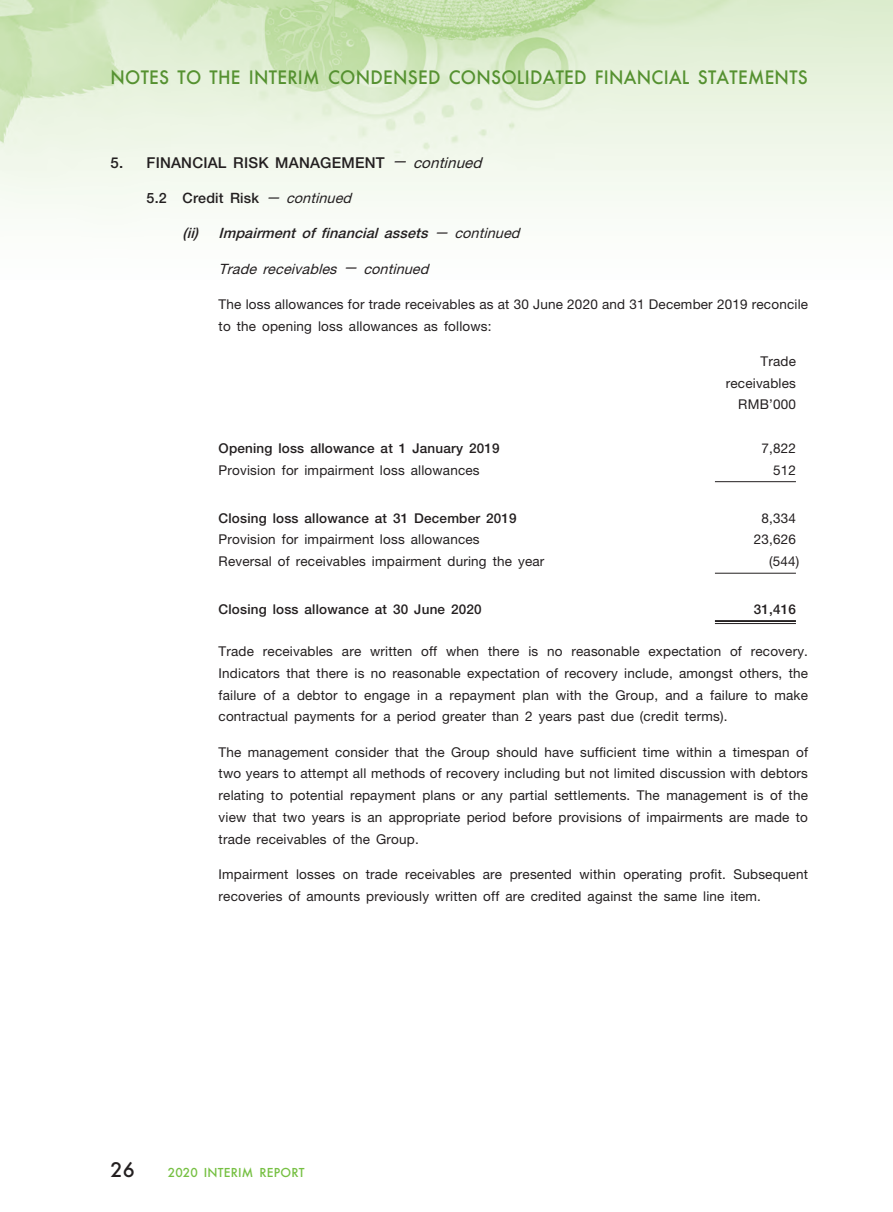
<style>
.page{position:relative;width:893px;height:1212px;background:#fff}
.page>*{position:absolute;margin:0;border:0;box-sizing:border-box;transform-origin:0 0}
.t1{font:500 19.5px "Futura";color:#231f20}
.t2{font:500 18px "Futura";letter-spacing:.015em;color:#559130;scale:.95 1}
._03_H1{font:500 15px "Helvetica Neue LT Std";letter-spacing:.015em;color:#231f20}
._05_____H3{font:italic 500 14.25px "Helvetica Neue LT Std";color:#231f20}
._06_______H4{font:italic 14.25px "Helvetica Neue LT Std";color:#231f20}
._04___H2{font:500 14.25px "Helvetica Neue LT Std";letter-spacing:.015em;color:#231f20}
._14_______P6{font:13.5px/21.8px "Helvetica Neue LT Std";letter-spacing:.015em;color:#231f20}
._14_______P6-2{font:500 13.5px "Helvetica Neue LT Std";letter-spacing:.015em;color:#231f20}
.t3{font:500 12px "Futura";letter-spacing:.015em;color:#76c043}
.s1{font-weight:400;font-style:italic}
.s2{font-weight:400}
</style>
<div class="page">
<img style="left:0;top:0;width:892px;height:625px">
<hr style="left:715px;top:481px;width:81px;height:1px;background:#231f20">
<hr style="left:715px;top:573px;width:81px;height:1px;background:#231f20">
<hr style="left:715px;top:620px;width:81px;height:2px;background:#231f20">
<hr style="left:715px;top:623px;width:81px;height:1px;background:#231f20">
<h2 class="t2" style="left:111px;top:65px;width:735px">NOTES TO THE INTERIM CONDENSED CONSOLIDATED FINANCIAL STATEMENTS</h2>
<p class="_03_H1" style="left:111px;top:153px;width:377px">5. FINANCIAL RISK MANAGEMENT <span class="s1">— continued</span></p>
<p class="_04___H2" style="left:147px;top:189px;width:210px">5.2 Credit Risk <span class="s1">— continued</span></p>
<p class="_05_____H3" style="left:183px;top:225px;width:17px">(ii)</p>
<p class="_05_____H3" style="left:219px;top:225px;width:307px">Impairment of financial assets <span class="s2">— continued</span></p>
<p class="_06_______H4" style="left:219px;top:260px;width:216px">Trade receivables — continued</p>
<p class="_14_______P6" style="left:219px;top:293px;width:591px">The loss allowances for trade receivables as at 30 June 2020 and 31 December 2019 reconcile to the opening loss allowances as follows:</p>
<p class="_14_______P6" style="left:726px;top:350px;width:72px;text-align:right">Trade receivables</p>
<p class="_14_______P6" style="left:738px;top:393px;width:59px">RMB’000</p>
<p class="_14_______P6-2" style="left:219px;top:440px;width:283px">Opening loss allowance at 1 January 2019</p>
<p class="_14_______P6" style="left:761px;top:437px;width:36px">7,822</p>
<p class="_14_______P6" style="left:219px;top:459px;width:263px">Provision for impairment loss allowances</p>
<p class="_14_______P6" style="left:773px;top:459px;width:24px">512</p>
<p class="_14_______P6-2" style="left:219px;top:510px;width:300px">Closing loss allowance at 31 December 2019</p>
<p class="_14_______P6" style="left:761px;top:507px;width:36px">8,334</p>
<p class="_14_______P6" style="left:219px;top:528px;width:263px">Provision for impairment loss allowances</p>
<p class="_14_______P6" style="left:754px;top:528px;width:44px">23,626</p>
<p class="_14_______P6" style="left:219px;top:550px;width:327px">Reversal of receivables impairment during the year</p>
<p class="_14_______P6" style="left:769px;top:550px;width:32px">(544)</p>
<p class="_14_______P6-2" style="left:219px;top:601px;width:265px">Closing loss allowance at 30 June 2020</p>
<p class="_14_______P6-2" style="left:754px;top:601px;width:44px">31,416</p>
<p class="_14_______P6" style="left:219px;top:640px;width:591px;text-align:justify">Trade receivables are written off when there is no reasonable expectation of recovery.<br>Indicators that there is no reasonable expectation of recovery include, amongst others, the failure of a debtor to engage in a repayment plan with the Group, and a failure to make contractual payments for a period greater than 2 years past due (credit terms).</p>
<p class="_14_______P6" style="left:219px;top:741px;width:591px;text-align:justify">The management consider that the Group should have sufficient time within a timespan of two years to attempt all methods of recovery including but not limited discussion with debtors relating to potential repayment plans or any partial settlements. The management is of the view that two years is an appropriate period before provisions of impairments are made to trade receivables of the Group.</p>
<p class="_14_______P6" style="left:219px;top:863px;width:591px">Impairment losses on trade receivables are presented within operating profit. Subsequent recoveries of amounts previously written off are credited against the same line item.</p>
<h1 class="t1" style="left:111px;top:1156px;width:26px">26</h1>
<p class="t3" style="left:168px;top:1164px;width:138px">2020 INTERIM REPORT</p>
</div>
